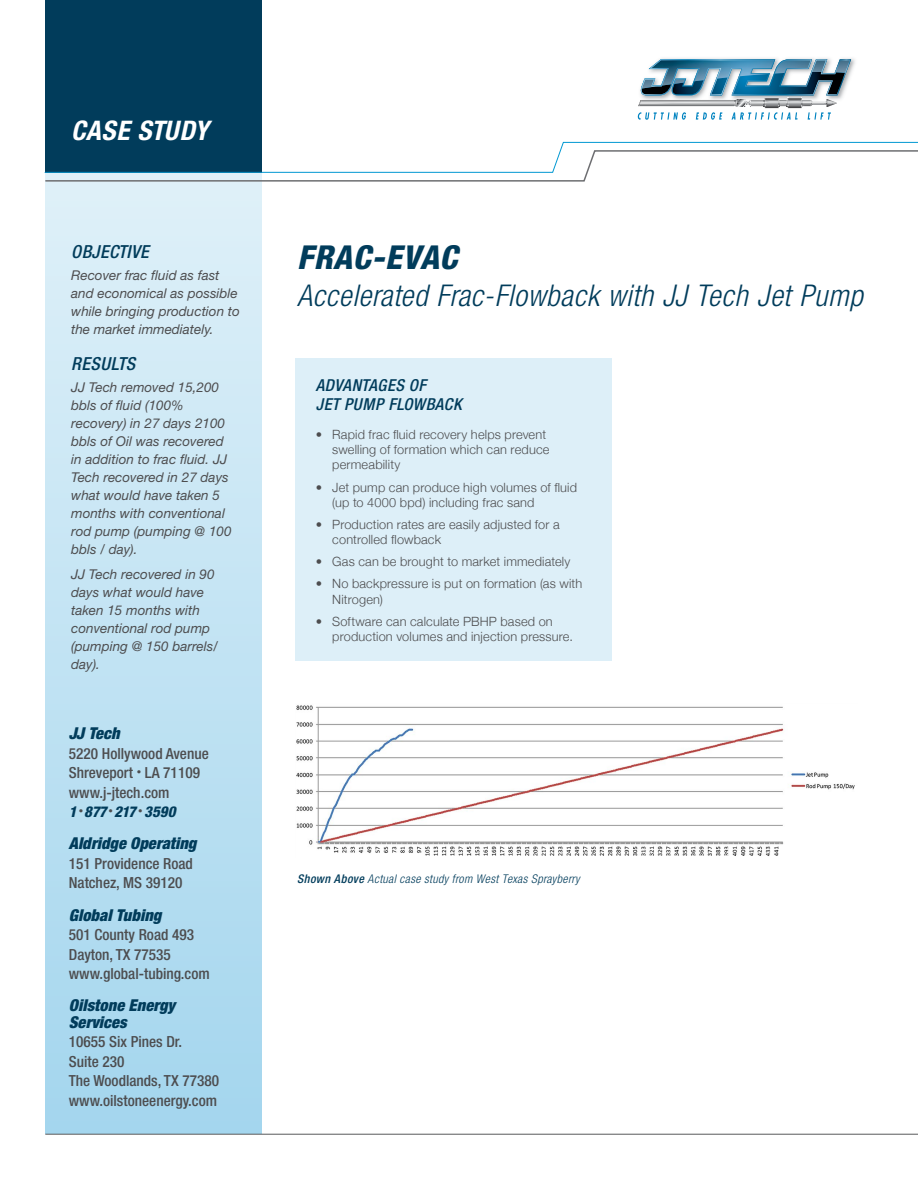
<style>
.page{position:relative;width:918px;height:1188px;background:#fff}
.page>*{position:absolute;margin:0;border:0;box-sizing:border-box;transform-origin:0 0}
.t1{font:italic 800 condensed 33px "Helvetica Neue LT Std";letter-spacing:.015em;color:#013c5b}
.t2{font:italic 300 condensed 30px "Helvetica Neue LT Std";letter-spacing:.025em;color:#013c5b}
.t3{font:italic 700 condensed 27px "Helvetica Neue LT Std";letter-spacing:.01em;color:#fff}
.t4{font:italic 500 condensed 18px "Helvetica Neue LT Std";letter-spacing:.025em;color:#013c5b}
.t5{font:italic 500 condensed 16.5px/19.5px "Helvetica Neue LT Std";letter-spacing:.025em;color:#013c5b}
.t6{font:italic 900 condensed 16.35px/16.5px "Helvetica Neue LT Std";letter-spacing:.005em;color:#013c5b}
.t7{font:500 condensed 15.3px/19.5px "Helvetica Neue LT Std";color:#4d4d4f}
.t8{font:italic 800 condensed 15px "Helvetica Neue LT Std";letter-spacing:-.02em;color:#013c5b}
.t9{font:italic 13.5px/18px "Helvetica Neue LT Std";color:#4d4d4f}
.t10{font:300 12.75px/15.3px "Helvetica Neue";letter-spacing:.015em;color:#4d4d4f}
.t11{font:italic 300 condensed 12px "Helvetica Neue LT Std";letter-spacing:.03em;color:#013c5b}
.s1{font-weight:500}
</style>
<div class="page">
<div style="left:45px;top:0;width:217px;height:173px;background:#013c5b"></div>
<div style="left:45px;top:173px;width:217px;height:961px;background:linear-gradient(to bottom,#dff0f9,#a4d6ee)"></div>
<img style="left:661px;top:58px;width:194px;height:15px">
<svg style="left:638px;top:59px;width:213px;height:61px"></svg>
<hr style="left:45px;top:1134px;width:873px;height:1px;background:#58595b">
<svg style="left:44px;top:142px;width:874px;height:40px"></svg>
<div style="left:45px;top:157px;width:217px;height:16px;background:#013c5b"></div>
<div style="left:296px;top:359px;width:316px;height:302px;background:#ddeff8"></div>
<img style="left:296px;top:705px;width:559px;height:151px">
<p class="t3" style="left:71px;top:115px;width:139px">CASE STUDY</p>
<p class="t4" style="left:71px;top:241px;width:79px">OBJECTIVE</p>
<p class="t9" style="left:71px;top:266px;width:170px">Recover frac fluid as fast and economical as possible while bringing production to the market immediately.</p>
<p class="t4" style="left:71px;top:353px;width:65px">RESULTS</p>
<p class="t9" style="left:71px;top:378px;width:162px">JJ Tech removed 15,200 bbls of fluid (100% recovery) in 27 days 2100 bbls of Oil was recovered in addition to frac fluid. JJ<br>Tech recovered in 27 days what would have taken 5 months with conventional rod pump (pumping @ 100 bbls / day).</p>
<p class="t9" style="left:71px;top:565px;width:148px">JJ Tech recovered in 90 days what would have taken 15 months with conventional rod pump (pumping @ 150 barrels/ day).</p>
<p class="t6" style="left:69px;top:725px;width:52px">JJ Tech</p>
<p class="t7" style="left:69px;top:743px;width:142px">5220 Hollywood Avenue</p>
<p class="t7" style="left:69px;top:763px;width:133px">Shreveport <sup>•</sup> LA 71109</p>
<p class="t7" style="left:69px;top:782px;width:102px">www.j-jtech.com</p>
<p class="t8" style="left:69px;top:803px;width:108px">1 <sup>•</sup> 877 <sup>•</sup> 217 <sup>•</sup> 3590</p>
<p class="t6" style="left:69px;top:835px;width:129px">Aldridge Operating</p>
<p class="t7" style="left:69px;top:854px;width:126px">151 Providence Road</p>
<p class="t7" style="left:69px;top:873px;width:115px">Natchez, MS 39120</p>
<p class="t6" style="left:69px;top:907px;width:94px">Global Tubing</p>
<p class="t7" style="left:69px;top:925px;width:127px">501 County Road 493</p>
<p class="t7" style="left:69px;top:944px;width:104px">Dayton, TX 77535</p>
<p class="t7" style="left:69px;top:964px;width:143px">www.global-tubing.com</p>
<p class="t6" style="left:69px;top:997px;width:108px">Oilstone Energy<br>Services</p>
<p class="t7" style="left:69px;top:1032px;width:115px">10655 Six Pines Dr.<br>Suite 230</p>
<p class="t7" style="left:69px;top:1071px;width:152px">The Woodlands, TX 77380</p>
<p class="t7" style="left:69px;top:1091px;width:150px">www.oilstoneenergy.com</p>
<p class="t1" style="left:297px;top:237px;width:162px">FRAC-EVAC</p>
<p class="t2" style="left:297px;top:279px;width:567px">Accelerated Frac-Flowback with JJ Tech Jet Pump</p>
<p class="t5" style="left:316px;top:375px;width:148px">ADVANTAGES OF<br>JET PUMP FLOWBACK</p>
<p class="t10" style="left:332px;top:426px;width:219px;text-indent:-16px">• Rapid frac fluid recovery helps prevent swelling of formation which can reduce permeability</p>
<p class="t10" style="left:332px;top:478px;width:246px;text-indent:-16px">• Jet pump can produce high volumes of fluid (up to 4000 bpd) including frac sand</p>
<p class="t10" style="left:332px;top:516px;width:229px;text-indent:-16px">• Production rates are easily adjusted for a controlled flowback</p>
<p class="t10" style="left:316px;top:553px;width:256px">• Gas can be brought to market immediately</p>
<p class="t10" style="left:332px;top:575px;width:252px;text-indent:-16px">• No backpressure is put on formation (as with<br>Nitrogen)</p>
<p class="t10" style="left:332px;top:613px;width:242px;text-indent:-16px">• Software can calculate PBHP based on production volumes and injection pressure.</p>
<p class="t11" style="left:297px;top:872px;width:284px"><span class="s1">Shown Above</span> Actual case study from West Texas Sprayberry</p>
</div>
